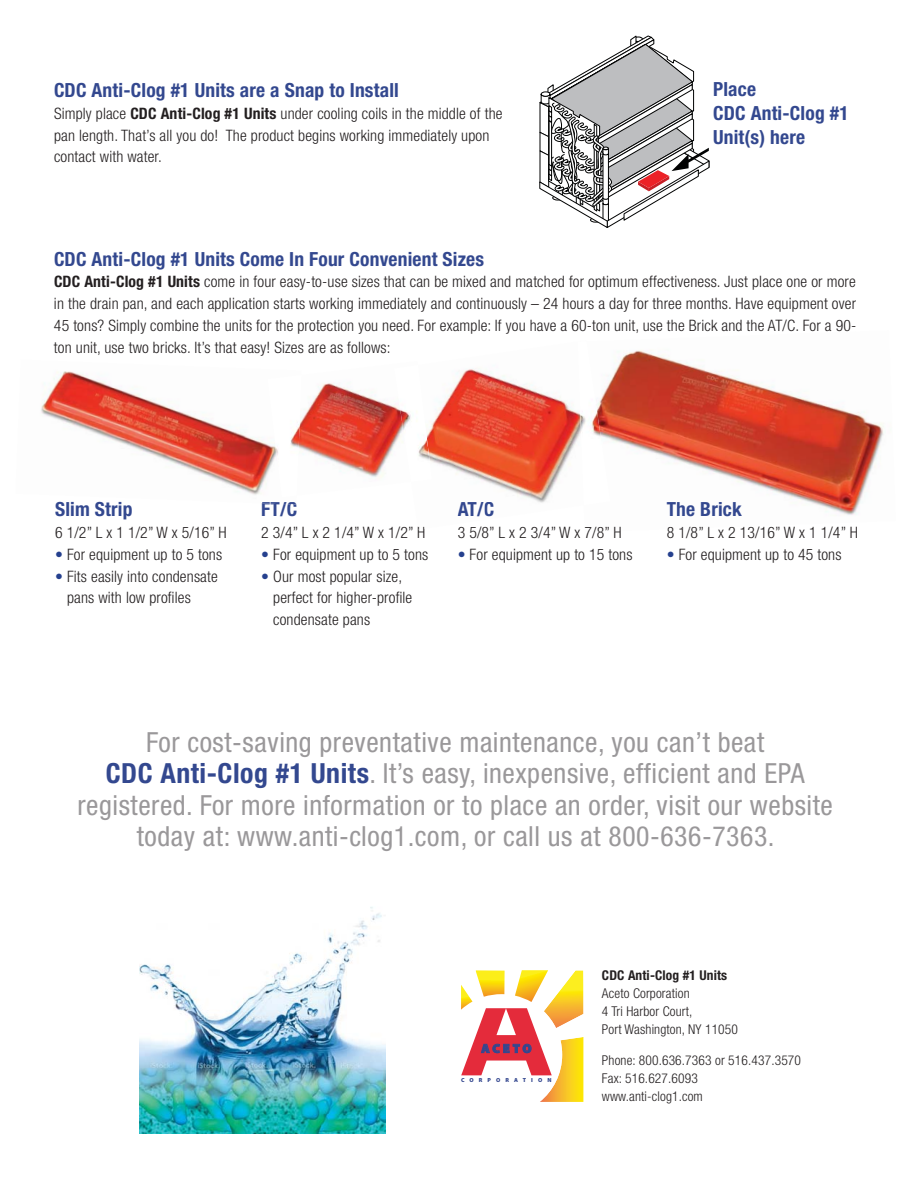
<style>
.page{position:relative;width:918px;height:1188px;background:#fff}
.page>*{position:absolute;margin:0;border:0;box-sizing:border-box;transform-origin:0 0}
.t1{font:condensed 27.75px/31.5px "Helvetica Neue";letter-spacing:.02em;color:#9a989a;text-align:center}
.t2{font:700 condensed 19.5px/24px "Helvetica Neue";letter-spacing:.01em;color:#33488f}
.t3{font:300 condensed 15.75px/21.8px "Helvetica Neue";letter-spacing:.01em;color:#231f20}
.t4{font:300 condensed 13.5px/18px "Helvetica Neue";letter-spacing:.01em;color:#231f20}
.t5{font:900 12.3px "Myriad Pro";letter-spacing:.235em;color:#34478f}
.t6{font:900 5.85px "Myriad Pro";letter-spacing:.87em;color:#34478f}
.s1{font-weight:700}
.s2{color:#25408e}
.s3{font-weight:700;color:#33488f}
</style>
<div class="page">
<img style="left:140px;top:907px;width:245px;height:227px">
<svg style="left:461px;top:970px;width:83px;height:105px"></svg>
<img style="left:544px;top:970px;width:39px;height:58px">
<img style="left:540px;top:1037px;width:44px;height:65px">
<svg style="left:539px;top:35px;width:171px;height:193px"></svg>
<img style="left:432px;top:369px;width:146px;height:134px">
<img style="left:458px;top:502px;width:36px;height:1px">
<img style="left:41px;top:371px;width:226px;height:124px">
<img style="left:302px;top:383px;width:92px;height:95px">
<img style="left:394px;top:405px;width:38px;height:57px">
<img style="left:267px;top:417px;width:35px;height:58px">
<img style="left:610px;top:350px;width:274px;height:165px">
<img style="left:667px;top:502px;width:75px;height:13px">
<img style="left:578px;top:381px;width:32px;height:58px">
<p class="t2" style="left:54px;top:80px;width:346px">CDC Anti-Clog #1 Units are a Snap to Install</p>
<p class="t3" style="left:54px;top:104px;width:450px">Simply place <span class="s1">CDC Anti-Clog #1 Units</span> under cooling coils in the middle of the pan length. That’s all you do! The product begins working immediately upon contact with water.</p>
<p class="t2" style="left:713px;top:78px;width:137px">Place<br>CDC Anti-Clog #1<br>Unit(s) here</p>
<p class="t2" style="left:54px;top:248px;width:432px">CDC Anti-Clog #1 Units Come In Four Convenient Sizes</p>
<p class="t3" style="left:54px;top:272px;width:804px;text-align:justify"><span class="s1">CDC Anti-Clog #1 Units</span> come in four easy-to-use sizes that can be mixed and matched for optimum effectiveness. Just place one or more in the drain pan, and each application starts working immediately and continuously – 24 hours a day for three months. Have equipment over 45 tons? Simply combine the units for the protection you need. For example: If you have a 60-ton unit, use the Brick and the AT/C. For a 90- ton unit, use two bricks. It’s that easy! Sizes are as follows:</p>
<p class="t2" style="left:55px;top:499px;width:79px">Slim Strip</p>
<p class="t3" style="left:55px;top:523px;width:173px">6 1/2” L x 1 1/2” W x 5/16” H</p>
<p class="t3" style="left:55px;top:545px;width:169px"><span class="s2">•</span> For equipment up to 5 tons</p>
<p class="t3" style="left:67px;top:566px;width:152px;text-indent:-12px"><span class="s2">•</span> Fits easily into condensate pans with low profiles</p>
<p class="t2" style="left:261px;top:499px;width:37px">FT/C</p>
<p class="t2" style="left:458px;top:499px;width:38px">AT/C</p>
<p class="t2" style="left:667px;top:499px;width:77px">The Brick</p>
<p class="t3" style="left:667px;top:523px;width:70px">8 1/8”L 2</p>
<p class="t3" style="left:261px;top:523px;width:166px">2 3/4” L x 2 1/4” W x 1/2” H</p>
<p class="t3" style="left:261px;top:545px;width:169px"><span class="s2">•</span> For equipment up to 5 tons</p>
<p class="t3" style="left:273px;top:566px;width:141px;text-indent:-12px"><span class="s2">•</span> Our most popular size, perfect for higher-profile condensate pans</p>
<p class="t3" style="left:458px;top:523px;width:166px">3 5/8” L x 2 3/4” W x 7/8” H</p>
<p class="t3" style="left:458px;top:545px;width:176px"><span class="s2">•</span> For equipment up to 15 tons</p>
<p class="t3" style="left:718px;top:523px;width:141px">x 13/16” W x 1 1/4” H</p>
<p class="t3" style="left:667px;top:545px;width:176px"><span class="s2">•</span> For equipment up to 45 tons</p>
<p class="t1" style="left:78px;top:729px;width:757px">For cost-saving preventative maintenance, you can’t beat<br><span class="s3">CDC Anti-Clog #1 Units</span>. It’s easy, inexpensive, efficient and EPA registered. For more information or to place an order, visit our website today at: www.anti-clog1.com, or call us at 800-636-7363.</p>
<p class="t5" style="left:481px;top:1041px;width:52px">ACETO</p>
<p class="t6" style="left:461px;top:1076px;width:92px">CORPORATION</p>
<p class="t4" style="left:602px;top:967px;width:138px"><span class="s1">CDC Anti-Clog #1 Units<br></span>Aceto Corporation<br>4 Tri Harbor Court,<br>Port Washington, NY 11050</p>
<p class="t4" style="left:602px;top:1053px;width:201px">Phone: 800.636.7363 or 516.437.3570<br>Fax: 516.627.6093 www.anti-clog1.com</p>
</div>
